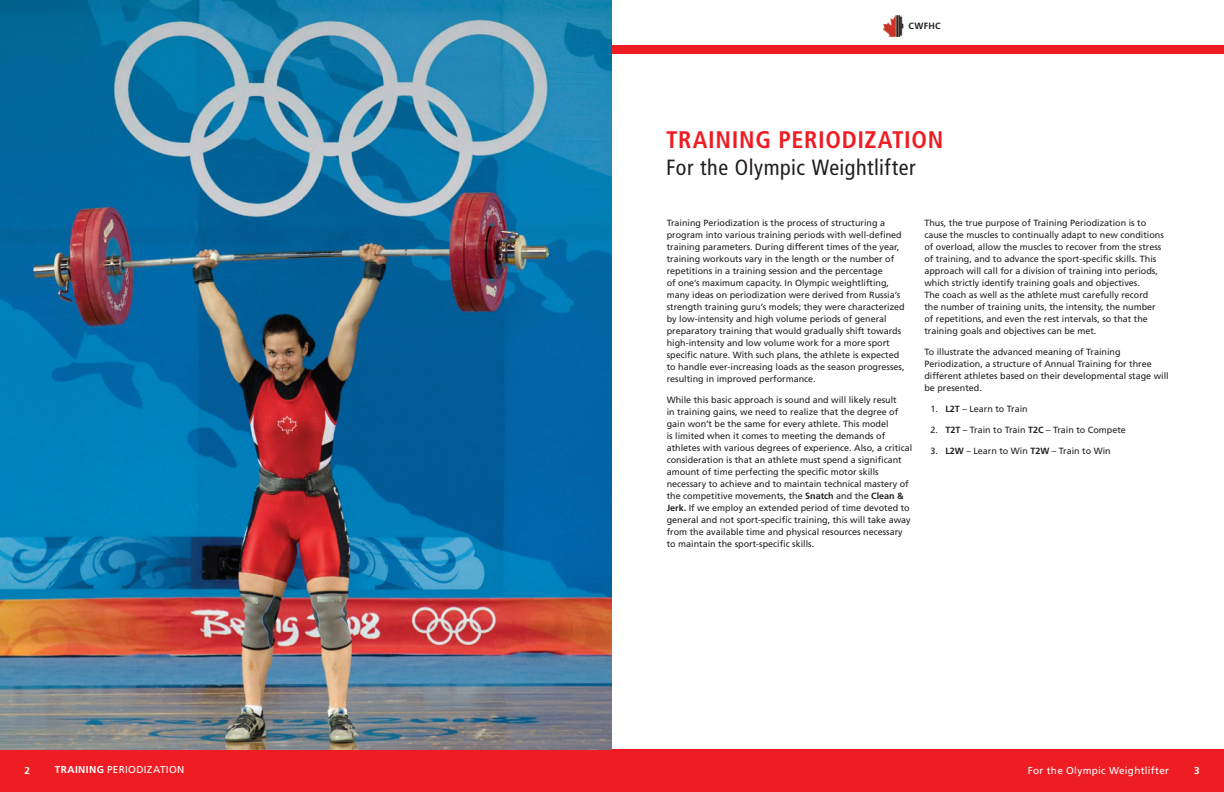
<style>
.page{position:relative;width:1224px;height:792px;background:#fff}
.page>*{position:absolute;margin:0;border:0;box-sizing:border-box;transform-origin:0 0}
.Head{font:700 condensed 24px "Frutiger";letter-spacing:.025em;color:#ee1d23}
.Head-2{font:condensed 22px "Frutiger";letter-spacing:.025em;color:#231f20}
.t1{font:10px "Frutiger";letter-spacing:.03em;color:#fff}
.t2{font:700 10px "Frutiger";color:#fff}
.Body_text{font:9px/12px "Frutiger";color:#231f20}
.t3{font:700 9px "Frutiger";letter-spacing:.025em;color:#231f20}
.s1{font-weight:700}
</style>
<div class="page">
<div style="left:0;top:750px;width:612px;height:42px;background:#ee1d23"></div>
<img style="left:884px;top:15px;width:20px;height:22px">
<div style="left:612px;top:45px;width:612px;height:9px;background:#ee1d23"></div>
<div style="left:612px;top:750px;width:612px;height:42px;background:#ee1d23"></div>
<img style="left:0;top:0;width:612px;height:750px">
<p class="t3" style="left:909px;top:21px;width:34px">CWFHC</p>
<p class="Head" style="left:666px;top:125px;width:279px">TRAINING PERIODIZATION</p>
<p class="Head-2" style="left:666px;top:155px;width:251px">For the Olympic Weightlifter</p>
<p class="Body_text" style="left:667px;top:217px;width:240px">Training Periodization is the process of structuring a program into various training periods with well-defined training parameters. During different times of the year, training workouts vary in the length or the number of repetitions in a training session and the percentage<br>of one’s maximum capacity. In Olympic weightlifting, many ideas on periodization were derived from Russia’s strength training guru’s models; they were characterized by low-intensity and high volume periods of general preparatory training that would gradually shift towards high-intensity and low volume work for a more sport specific nature. With such plans, the athlete is expected to handle ever-increasing loads as the season progresses, resulting in improved performance.</p>
<p class="Body_text" style="left:667px;top:394px;width:247px">While this basic approach is sound and will likely result<br>in training gains, we need to realize that the degree of gain won’t be the same for every athlete. This model<br>is limited when it comes to meeting the demands of athletes with various degrees of experience. Also, a critical consideration is that an athlete must spend a significant amount of time perfecting the specific motor skills necessary to achieve and to maintain technical mastery of the competitive movements, the <span class="s1">Snatch</span> and the <span class="s1">Clean &amp; Jerk.</span> If we employ an extended period of time devoted to general and not sport-specific training, this will take away from the available time and physical resources necessary to maintain the sport-specific skills.</p>
<p class="Body_text" style="left:924px;top:217px;width:241px">Thus, the true purpose of Training Periodization is to cause the muscles to continually adapt to new conditions of overload, allow the muscles to recover from the stress of training, and to advance the sport-specific skills. This approach will call for a division of training into periods, which strictly identify training goals and objectives.<br>The coach as well as the athlete must carefully record the number of training units, the intensity, the number of repetitions, and even the rest intervals, so that the training goals and objectives can be met.</p>
<p class="Body_text" style="left:924px;top:346px;width:246px">To illustrate the advanced meaning of Training Periodization, a structure of Annual Training for three different athletes based on their developmental stage will be presented.</p>
<p class="Body_text" style="left:930px;top:403px;width:99px">1. <span class="s1">L2T</span> – Learn to Train</p>
<p class="Body_text" style="left:930px;top:424px;width:197px">2. <span class="s1">T2T</span> – Train to Train <span class="s1">T2C</span> – Train to Compete</p>
<p class="Body_text" style="left:930px;top:445px;width:182px">3. <span class="s1">L2W</span> – Learn to Win <span class="s1">T2W</span> – Train to Win</p>
<p class="t2" style="left:24px;top:765px;width:7px">2</p>
<p class="t1" style="left:55px;top:763px;width:131px"><span class="s1">TRAINING</span> PERIODIZATION</p>
<p class="t1" style="left:1028px;top:765px;width:143px">For the Olympic Weightlifter</p>
<p class="t2" style="left:1194px;top:765px;width:7px">3</p>
</div>
